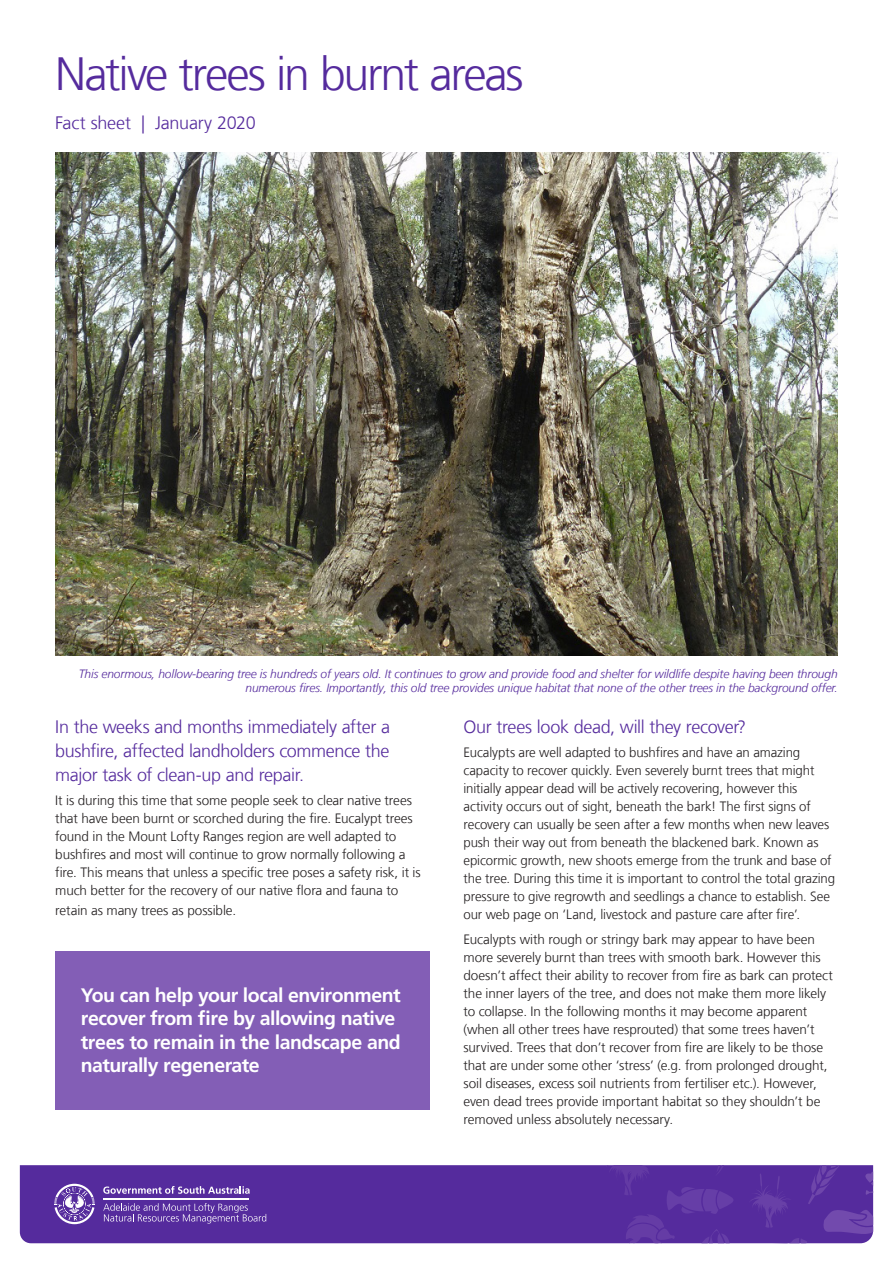
<style>
.page{position:relative;width:893px;height:1263px;background:#fff}
.page>*{position:absolute;margin:0;border:0;box-sizing:border-box;transform-origin:0 0}
.t1{font:300 46.5px "Frutiger LT Com";letter-spacing:-.05em;color:#552b9d}
.Pull_out_box_heading{font:700 19.5px/23.4px "Frutiger LT Com";letter-spacing:-.025em;color:#fff}
.Body_Black{font:300 18px/24px "Frutiger LT Com";letter-spacing:-.02em;color:#552b9d;text-align:justify}
.Subhead{font:300 18px "Frutiger LT Com";letter-spacing:-.02em;color:#552b9d}
.Body_Black-2{font:300 13.5px/18px "Frutiger LT Com";letter-spacing:-.005em;color:#231f20}
.t2{font:italic 300 12px/13.5px "Frutiger LT Com";letter-spacing:-.01em;color:#552b9d;text-align:right}
</style>
<div class="page">
<img style="left:55px;top:152px;width:783px;height:504px">
<div style="left:55px;top:951px;width:374px;height:159px;background:#835eb6"></div>
<div style="left:20px;top:1165px;width:721px;height:78px;background:#552b9d"></div>
<svg style="left:606px;top:1165px;width:128px;height:78px;background:#592f9f"></svg>
<svg style="left:741px;top:1165px;width:132px;height:78px;background:#5a319f"></svg>
<svg style="left:103px;top:1186px;width:147px;height:8px"></svg>
<svg style="left:103px;top:1203px;width:163px;height:20px;background:#6f4cac"></svg>
<hr style="left:103px;top:1198px;width:146px;height:2px;background:#fff">
<svg style="left:54px;top:1184px;width:41px;height:40px;background:#896cba"></svg>
<h1 class="t1" style="left:55px;top:47px;width:470px">Native trees in burnt areas</h1>
<h2 class="Body_Black" style="left:55px;top:111px;width:202px">Fact sheet | January 2020</h2>
<p class="t2" style="left:79px;top:667px;width:760px">This enormous, hollow-bearing tree is hundreds of years old. It continues to grow and provide food and shelter for wildlife despite having been through numerous fires. Importantly, this old tree provides unique habitat that none of the other trees in the background offer.</p>
<p class="Body_Black" style="left:55px;top:715px;width:336px">In the weeks and months immediately after a bushfire, affected landholders commence the major task of clean-up and repair.</p>
<p class="Body_Black-2" style="left:55px;top:792px;width:367px">It is during this time that some people seek to clear native trees that have been burnt or scorched during the fire. Eucalypt trees found in the Mount Lofty Ranges region are well adapted to bushfires and most will continue to grow normally following a fire. This means that unless a specific tree poses a safety risk, it is much better for the recovery of our native flora and fauna to</p>
<p class="Body_Black-2" style="left:55px;top:901px;width:182px">retain as many trees as possible.</p>
<p class="Pull_out_box_heading" style="left:81px;top:983px;width:321px">You can help your local environment recover from fire by allowing native trees to remain in the landscape and naturally regenerate</p>
<p class="Subhead" style="left:463px;top:716px;width:284px">Our trees look dead, will they recover?</p>
<p class="Body_Black-2" style="left:463px;top:744px;width:373px">Eucalypts are well adapted to bushfires and have an amazing capacity to recover quickly. Even severely burnt trees that might initially appear dead will be actively recovering, however this activity occurs out of sight, beneath the bark! The first signs of recovery can usually be seen after a few months when new leaves push their way out from beneath the blackened bark. Known as epicormic growth, new shoots emerge from the trunk and base of the tree. During this time it is important to control the total grazing pressure to give regrowth and seedlings a chance to establish. See our web page on ‘Land, livestock and pasture care after fire’.</p>
<p class="Body_Black-2" style="left:463px;top:930px;width:371px">Eucalypts with rough or stringy bark may appear to have been more severely burnt than trees with smooth bark. However this doesn’t affect their ability to recover from fire as bark can protect the inner layers of the tree, and does not make them more likely to collapse. In the following months it may become apparent (when all other trees have resprouted) that some trees haven’t survived. Trees that don’t recover from fire are likely to be those that are under some other ‘stress’ (e.g. from prolonged drought, soil diseases, excess soil nutrients from fertiliser etc.). However, even dead trees provide important habitat so they shouldn’t be removed unless absolutely necessary.</p>
</div>
